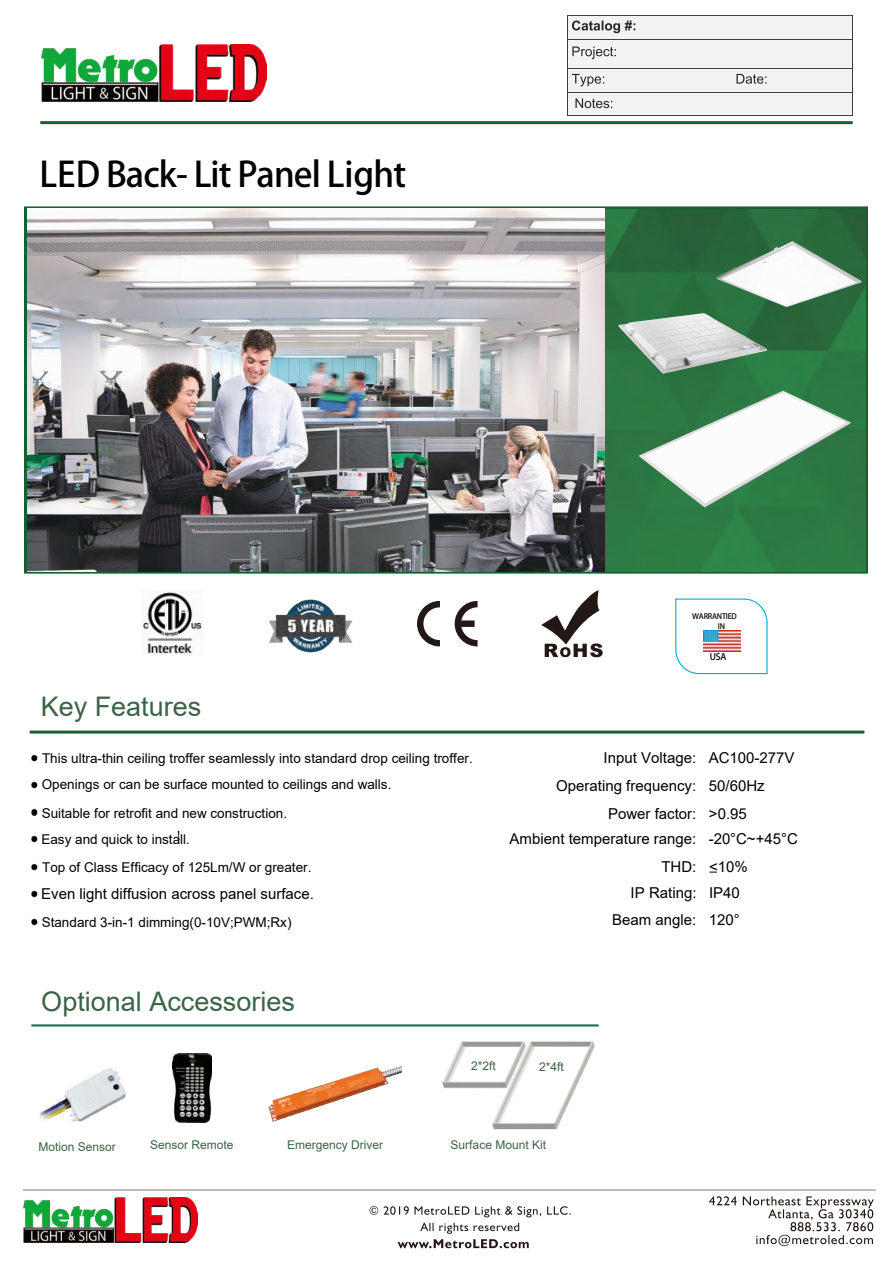
<style>
.page{position:relative;width:893px;height:1263px;background:#fff}
.page>*{position:absolute;margin:0;border:0;box-sizing:border-box;transform-origin:0 0}
.t1{font:900 34.5px "Arial";letter-spacing:-.025em;color:#000}
.t2{font:27px "Arial";color:#3b6345}
.t3{font:15px "Arial";color:#000}
.t4{font:13.5px/26.4px "Arial";color:#000}
.t5{font:13.5px "Cambria";color:#000}
.t6{font:12px "Arial";color:#3b6345}
.t7{font:900 9px "Arial";color:#000}
.t8{font:900 7.5px/9.6px "Arial";letter-spacing:-.025em;color:#000}
.s1{font-family:"Adobe Heiti Std";font-weight:400}
</style>
<div class="page">
<img style="left:25px;top:206px;width:843px;height:368px">
<img style="left:604px;top:209px;width:262px;height:362px">
<img style="left:442px;top:1041px;width:153px;height:89px">
<hr style="left:30px;top:730px;width:834px;height:3px;background:#166130">
<hr style="left:40px;top:121px;width:813px;height:3px;background:#166130">
<img style="left:269px;top:599px;width:84px;height:54px">
<svg style="left:417px;top:601px;width:61px;height:45px"></svg>
<img style="left:23px;top:1197px;width:175px;height:45px">
<hr style="left:23px;top:1189px;width:853px;height:2px;background:#a6a4a1">
<svg style="left:709px;top:1196px;width:165px;height:50px"></svg>
<svg style="left:398px;top:1223px;width:131px;height:25px"></svg>
<svg style="left:370px;top:1206px;width:201px;height:11px"></svg>
<img style="left:42px;top:45px;width:224px;height:57px">
<div style="left:567px;top:15px;width:285px;height:25px;background:#f3f3f3"></div>
<svg style="left:572px;top:21px;width:63px;height:12px"></svg>
<div style="left:567px;top:40px;width:285px;height:29px;background:#f3f3f3"></div>
<svg style="left:572px;top:47px;width:44px;height:12px"></svg>
<div style="left:567px;top:69px;width:285px;height:24px;background:#f3f3f3"></div>
<svg style="left:572px;top:74px;width:32px;height:12px"></svg>
<svg style="left:736px;top:74px;width:30px;height:10px"></svg>
<div style="left:567px;top:93px;width:285px;height:23px;background:#f3f3f3"></div>
<svg style="left:575px;top:98px;width:37px;height:10px"></svg>
<hr style="left:567px;top:15px;width:1px;height:101px;background:#3f3f3f">
<hr style="left:852px;top:15px;width:1px;height:101px;background:#3f3f3f">
<hr style="left:567px;top:15px;width:285px;height:1px;background:#3f3f3f">
<hr style="left:568px;top:39px;width:284px;height:1px;background:#3f3f3f">
<hr style="left:568px;top:68px;width:284px;height:1px;background:#3f3f3f">
<hr style="left:568px;top:92px;width:284px;height:1px;background:#3f3f3f">
<hr style="left:567px;top:115px;width:285px;height:1px;background:#3f3f3f">
<img style="left:142px;top:591px;width:61px;height:64px">
<svg style="left:31px;top:755px;width:7px;height:7px"></svg>
<svg style="left:31px;top:809px;width:7px;height:7px"></svg>
<svg style="left:31px;top:781px;width:7px;height:8px"></svg>
<svg style="left:31px;top:835px;width:7px;height:8px"></svg>
<svg style="left:31px;top:864px;width:7px;height:7px"></svg>
<svg style="left:31px;top:919px;width:7px;height:7px"></svg>
<svg style="left:31px;top:891px;width:7px;height:7px"></svg>
<hr style="left:31px;top:1024px;width:568px;height:2px;background:#18725c">
<img style="left:173px;top:1054px;width:39px;height:68px">
<img style="left:65px;top:1068px;width:61px;height:53px">
<img style="left:39px;top:1098px;width:32px;height:23px">
<svg style="left:541px;top:590px;width:62px;height:67px"></svg>
<img style="left:268px;top:1066px;width:133px;height:56px">
<hr style="left:675px;top:599px;width:1px;height:51px;background:#00a7cb">
<hr style="left:699px;top:673px;width:68px;height:1px;background:#00a7cb">
<hr style="left:676px;top:598px;width:68px;height:2px;background:#00a7cb">
<hr style="left:766px;top:623px;width:1px;height:51px;background:#00a7cb">
<svg style="left:675px;top:649px;width:25px;height:26px"></svg>
<svg style="left:743px;top:598px;width:25px;height:26px"></svg>
<img style="left:703px;top:630px;width:37px;height:21px">
<img style="left:716px;top:241px;width:145px;height:66px">
<img style="left:639px;top:391px;width:212px;height:117px">
<img style="left:608px;top:248px;width:168px;height:181px">
<img style="left:27px;top:209px;width:577px;height:362px">
<h1 class="t1" style="left:39px;top:154px;width:368px">LED Back- <span class="s1">L</span>it Panel Light</h1>
<h2 class="t2" style="left:41px;top:688px;width:162px">Key Features</h2>
<p class="t4" style="left:42px;top:745px;width:432px">This ultra-thin ceiling troffer seamlessly into standard drop ceiling troffer.<br>Openings or can be surface mounted to ceilings and walls.</p>
<p class="t4" style="left:41px;top:800px;width:247px;line-height:25.7px">Suitable for retrofit and new construction.<br>Easy and quick to install.</p>
<p class="t4" style="left:42px;top:853px;width:271px">Top of Class Efficacy of 125Lm/W or greater.</p>
<p class="t3" style="left:41px;top:883px;width:274px">Even light diffusion across panel surface.</p>
<p class="t4" style="left:42px;top:908px;width:251px">Standard 3-in-1 dimming(0-10V;PWM;Rx)</p>
<p class="t5" style="left:177px;top:827px;width:5px">!</p>
<h2 class="t2" style="left:41px;top:983px;width:255px">Optional Accessories</h2>
<p class="t8" style="left:718px;top:612px;width:20px;text-indent:-26px">WARRANTIED<br>IN</p>
<p class="t7" style="left:710px;top:651px;width:18px">USA</p>
<p class="t3" style="left:604px;top:747px;width:192px">Input Voltage: AC100-277V</p>
<p class="t3" style="left:556px;top:775px;width:210px">Operating frequency: 50/60Hz</p>
<p class="t3" style="left:608px;top:803px;width:140px">Power factor: &gt;0.95</p>
<p class="t3" style="left:510px;top:828px;width:290px">Ambient temperature range: -20°C~+45°C</p>
<p class="t3" style="left:661px;top:856px;width:88px">THD: &lt;10%</p>
<p class="t3" style="left:631px;top:882px;width:111px">IP Rating: IP40</p>
<p class="t3" style="left:612px;top:909px;width:129px">Beam angle: 120°</p>
<p class="t6" style="left:471px;top:1057px;width:26px">2*2ft</p>
<p class="t6" style="left:539px;top:1058px;width:26px">2*4ft</p>
<p class="t6" style="left:150px;top:1136px;width:85px">Sensor Remote</p>
<p class="t6" style="left:39px;top:1138px;width:79px">Motion Sensor</p>
<p class="t6" style="left:287px;top:1136px;width:98px">Emergency Driver</p>
<p class="t6" style="left:451px;top:1136px;width:97px">Surface Mount Kit</p>
</div>
